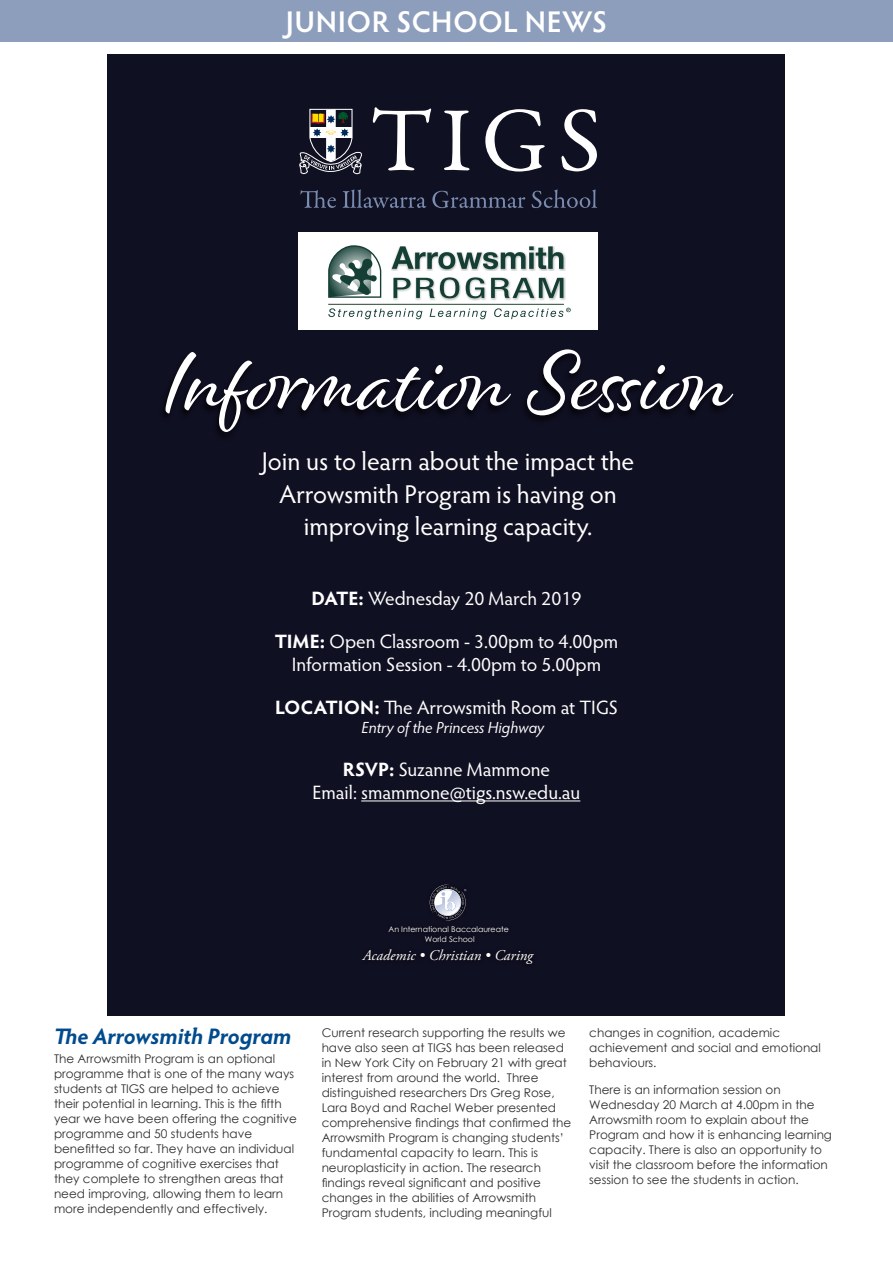
<style>
.page{position:relative;width:893px;height:1263px;background:#fff}
.page>*{position:absolute;margin:0;border:0;box-sizing:border-box;transform-origin:0 0}
.t1{font:88.8px "Alisha";color:#fff}
.t2{font:600 30px "Hypatia Sans Pro";letter-spacing:.02em;color:#fff}
.t3{font:25.8px/32.2px "Hypatia Sans Pro";color:#fff;text-align:center}
.t4{font:italic 700 22.5px "Hypatia Sans Pro";color:#004b8d}
.t5{font:19.35px/23.2px "Hypatia Sans Pro";color:#fff;text-align:center}
.t6{font:italic 16.2px "Hypatia Sans Pro";color:#fff}
.t7{font:italic 14.85px "Adobe Garamond Pro";color:#fff}
.t8{font:12px/15px "Century Gothic";color:#2e2e2f}
.t9{font:7.8px/9.4px "Century Gothic";color:#fff;text-align:center}
.s1{font-weight:700}
</style>
<div class="page">
<div style="left:108px;top:54px;width:677px;height:961px;background:#101023"></div>
<div style="left:298px;top:232px;width:300px;height:97px;background:#fff"></div>
<svg style="left:373px;top:107px;width:58px;height:64px"></svg>
<svg style="left:444px;top:111px;width:25px;height:59px"></svg>
<svg style="left:485px;top:109px;width:60px;height:63px"></svg>
<svg style="left:561px;top:109px;width:36px;height:62px"></svg>
<svg style="left:300px;top:190px;width:36px;height:18px"></svg>
<svg style="left:343px;top:189px;width:83px;height:19px"></svg>
<svg style="left:432px;top:191px;width:93px;height:17px"></svg>
<svg style="left:532px;top:189px;width:65px;height:19px"></svg>
<svg style="left:299px;top:108px;width:63px;height:67px"></svg>
<hr style="left:361px;top:800px;width:219px;height:1px;background:#fff">
<div style="left:158px;top:349px;width:578px;height:93px;background:#000;opacity:.75"></div>
<svg style="left:430px;top:884px;width:36px;height:36px"></svg>
<svg style="left:328px;top:245px;width:54px;height:53px"></svg>
<svg style="left:393px;top:277px;width:173px;height:24px"></svg>
<svg style="left:394px;top:277px;width:169px;height:21px"></svg>
<svg style="left:392px;top:253px;width:174px;height:18px"></svg>
<svg style="left:392px;top:246px;width:171px;height:23px"></svg>
<svg style="left:328px;top:308px;width:94px;height:11px"></svg>
<svg style="left:430px;top:309px;width:57px;height:10px"></svg>
<svg style="left:494px;top:308px;width:77px;height:11px"></svg>
<hr style="left:328px;top:304px;width:236px;height:1px;background:#21482e">
<div style="left:0;top:0;width:893px;height:42px;background:#8d9ebc"></div>
<h2 class="t2" style="left:286px;top:1px;width:322px">JUNIOR SCHOOL NEWS</h2>
<h1 class="t1" style="left:164px;top:328px;width:573px">Information Session</h1>
<h3 class="t3" style="left:262px;top:445px;width:374px">Join us to learn about the impact the<br>Arrowsmith Program is having on improving learning capacity.</h3>
<h3 class="t5" style="left:312px;top:586px;width:271px"><span class="s1">DATE:</span> Wednesday 20 March 2019</h3>
<h3 class="t5" style="left:275px;top:629px;width:345px"><span class="s1">TIME:</span> Open Classroom - 3.00pm to 4.00pm<br>Information Session - 4.00pm to 5.00pm</h3>
<h3 class="t5" style="left:275px;top:695px;width:344px"><span class="s1">LOCATION:</span> The Arrowsmith Room at TIGS</h3>
<h3 class="t6" style="left:362px;top:717px;width:184px">Entry of the Princess Highway</h3>
<h3 class="t5" style="left:313px;top:757px;width:269px"><span class="s1">RSVP:</span> Suzanne Mammone<br>Email: smammone@tigs.nsw.edu.au</h3>
<h3 class="t4" style="left:54px;top:1020px;width:239px">The Arrowsmith Program</h3>
<p class="t8" style="left:54px;top:1051px;width:244px">The Arrowsmith Program is an optional programme that is one of the many ways students at TIGS are helped to achieve their potential in learning. This is the fifth year we have been offering the cognitive programme and 50 students have benefitted so far. They have an individual programme of cognitive exercises that they complete to strengthen areas that need improving, allowing them to learn more independently and effectively.</p>
<p class="t9" style="left:389px;top:924px;width:122px">An International Baccalaureate<br>World School</p>
<p class="t7" style="left:363px;top:946px;width:172px">Academic • Christian • Caring</p>
<p class="t8" style="left:322px;top:1024px;width:251px">Current research supporting the results we have also seen at TIGS has been released in New York City on February 21 with great interest from around the world. Three distinguished researchers Drs Greg Rose, Lara Boyd and Rachel Weber presented comprehensive findings that confirmed the Arrowsmith Program is changing students’ fundamental capacity to learn. This is neuroplasticity in action. The research findings reveal significant and positive changes in the abilities of Arrowsmith Program students, including meaningful</p>
<p class="t8" style="left:589px;top:1024px;width:233px">changes in cognition, academic achievement and social and emotional behaviours.</p>
<p class="t8" style="left:589px;top:1082px;width:244px">There is an information session on Wednesday 20 March at 4.00pm in the Arrowsmith room to explain about the Program and how it is enhancing learning capacity. There is also an opportunity to visit the classroom before the information session to see the students in action.</p>
</div>
